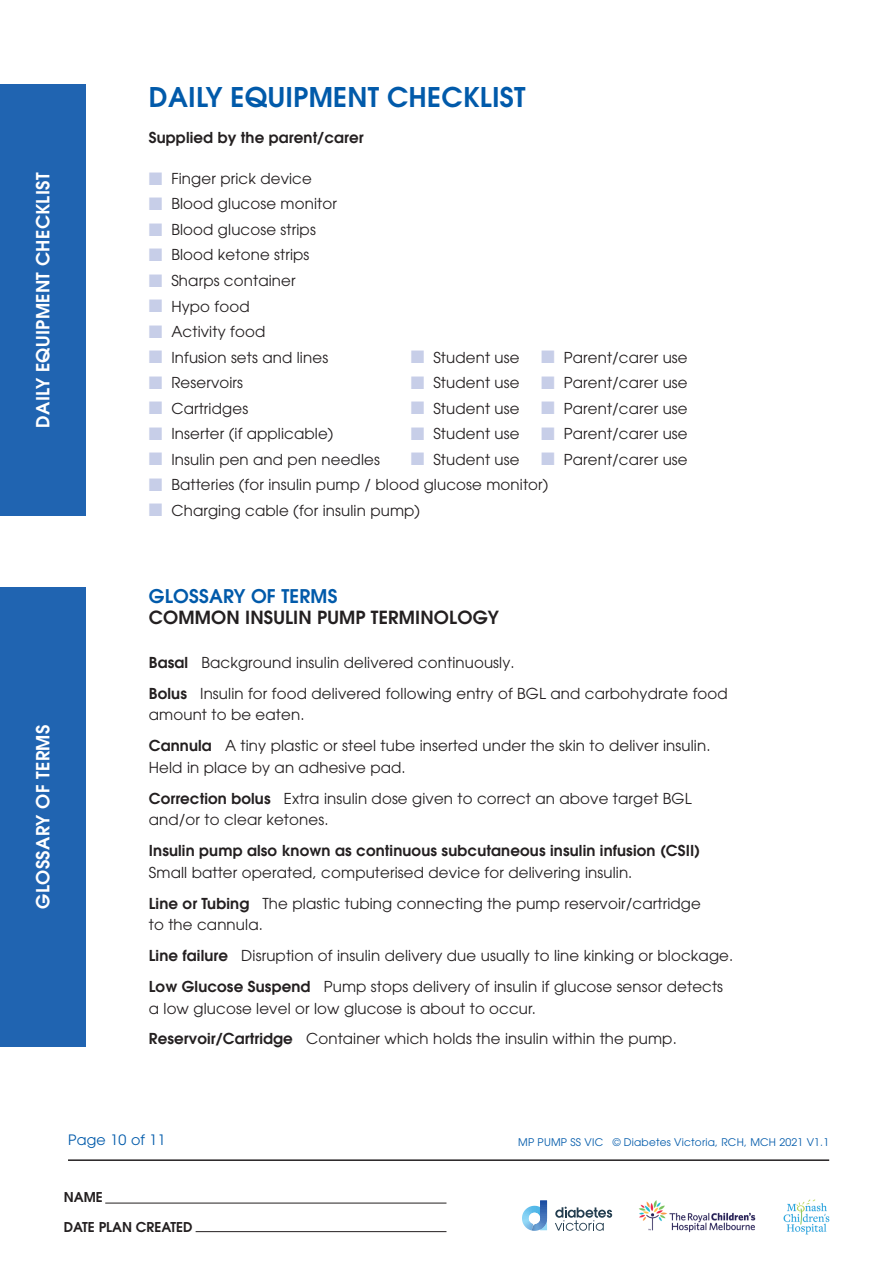
<style>
.page{position:relative;width:893px;height:1263px;background:#fff}
.page>*{position:absolute;margin:0;border:0;box-sizing:border-box;transform-origin:0 0}
.t1{font:600 27px "Avant Garde";letter-spacing:.01em;color:#015aaa}
.t2{font:600 18.75px "Avant Garde";color:#015aaa}
.t3{font:600 18px "Avant Garde";letter-spacing:.02em;color:#fff}
.t4{font:600 18px "Avant Garde";letter-spacing:.01em;color:#231f20}
.t5{font:15px/30.8px "Avant Garde";letter-spacing:.01em;color:#231f20}
.t6{font:600 15px "Avant Garde";letter-spacing:.01em;color:#231f20}
.t7{font:14.25px "Avant Garde";letter-spacing:.02em;color:#015aaa}
.t8{font:600 13.5px "Avant Garde";color:#231f20}
.t9{font:10.5px "Avant Garde";letter-spacing:.02em;color:#015aaa}
.s1{color:#c7cee8}
.s2{font-weight:600}
</style>
<div class="page">
<hr style="left:68px;top:1159px;width:761px;height:2px;background:#231f20">
<div style="left:0;top:84px;width:85px;height:432px;background:#2064b1"></div>
<div style="left:0;top:587px;width:85px;height:459px;background:#2064b1"></div>
<hr style="left:105px;top:1202px;width:341px;height:1px;background:#231f20">
<hr style="left:196px;top:1231px;width:250px;height:1px;background:#231f20">
<svg style="left:555px;top:1207px;width:57px;height:24px"></svg>
<img style="left:532px;top:1230px;width:15px;height:1px">
<svg style="left:522px;top:1200px;width:25px;height:30px"></svg>
<img style="left:783px;top:1199px;width:46px;height:35px">
<img style="left:639px;top:1200px;width:116px;height:33px">
<p class="t3" style="left:31px;top:428px;width:256px;rotate:-90deg">daily equipment checklist</p>
<p class="t3" style="left:31px;top:909px;width:184px;rotate:-90deg">glossary of terms</p>
<h1 class="t1" style="left:149px;top:79px;width:378px">DAILY EQUIPMENT CH ECKLIST</h1>
<p class="t6" style="left:149px;top:128px;width:216px">Supplied by the parent/carer</p>
<p class="t5" style="left:149px;top:163px;width:165px"><span class="s1">■</span> Finger prick device</p>
<p class="t5" style="left:149px;top:189px;width:190px"><span class="s1">■</span> Blood glucose monitor</p>
<p class="t5" style="left:149px;top:214px;width:168px"><span class="s1">■</span> Blood glucose strips</p>
<p class="t5" style="left:149px;top:240px;width:162px"><span class="s1">■</span> Blood ketone strips</p>
<p class="t5" style="left:149px;top:265px;width:148px"><span class="s1">■</span> Sharps container</p>
<p class="t5" style="left:149px;top:291px;width:102px"><span class="s1">■</span> Hypo food</p>
<p class="t5" style="left:149px;top:316px;width:118px"><span class="s1">■</span> Activity food</p>
<p class="t5" style="left:149px;top:342px;width:181px"><span class="s1">■</span> Infusion sets and lines</p>
<p class="t5" style="left:411px;top:342px;width:278px"><span class="s1">■</span> Student use <span class="s1">■</span> Parent/carer use</p>
<p class="t5" style="left:149px;top:367px;width:96px"><span class="s1">■</span> Reservoirs</p>
<p class="t5" style="left:411px;top:367px;width:278px"><span class="s1">■</span> Student use <span class="s1">■</span> Parent/carer use</p>
<p class="t5" style="left:149px;top:393px;width:101px"><span class="s1">■</span> Cartridges</p>
<p class="t5" style="left:411px;top:393px;width:278px"><span class="s1">■</span> Student use <span class="s1">■</span> Parent/carer use</p>
<p class="t5" style="left:149px;top:418px;width:186px"><span class="s1">■</span> Inserter (if applicable)</p>
<p class="t5" style="left:411px;top:418px;width:278px"><span class="s1">■</span> Student use <span class="s1">■</span> Parent/carer use</p>
<p class="t5" style="left:149px;top:444px;width:233px"><span class="s1">■</span> Insulin pen and pen needles</p>
<p class="t5" style="left:411px;top:444px;width:278px"><span class="s1">■</span> Student use <span class="s1">■</span> Parent/carer use</p>
<p class="t5" style="left:149px;top:469px;width:401px"><span class="s1">■</span> Batteries (for insulin pump / blood glucose monitor)</p>
<p class="t5" style="left:149px;top:495px;width:273px"><span class="s1">■</span> Charging cable (for insulin pump)</p>
<p class="t2" style="left:149px;top:583px;width:14px">Glossary</p>
<p class="t2" style="left:251px;top:583px;width:86px">ofterms</p>
<p class="t4" style="left:149px;top:606px;width:352px">COMMON INSULIN PUM P TERMINOLOGY</p>
<p class="t5" style="left:149px;top:647px;width:580px"><span class="s2">Basal</span> Background insulin delivered continuously.<br><span class="s2">Bolus</span> Insulin for food delivered following entry of BGL and carbohydrate food</p>
<p class="t5" style="left:149px;top:699px;width:563px">amount to be eaten.<br><span class="s2">Cannula</span> A tiny plastic or steel tube inserted under the skin to deliver insulin.</p>
<p class="t5" style="left:149px;top:752px;width:544px">Held in place by an adhesive pad.<br><span class="s2">Correction bolus</span> Extra insulin dose given to correct an above target BGL</p>
<p class="t5" style="left:149px;top:804px;width:181px">and/or to clear ketones.</p>
<p class="t6" style="left:149px;top:841px;width:553px">Insulin pump also known as continuous subcutaneous insulin infusion (CSII)</p>
<p class="t5" style="left:149px;top:857px;width:554px">Small batter operated, computerised device for delivering insulin.<br><span class="s2">Line or Tubing</span> The plastic tubing connecting the pump reservoir/cartridge</p>
<p class="t5" style="left:149px;top:909px;width:586px">to the cannula.<br><span class="s2">Line failure</span> Disruption of insulin delivery due usually to line kinking or blockage.<br><span class="s2">Low Glucose Suspend</span> Pump stops delivery of insulin if glucose sensor detects</p>
<p class="t5" style="left:149px;top:993px;width:529px">a low glucose level or low glucose is about to occur.<br><span class="s2">Reservoir/Cartridge</span> Container which holds the insulin within the pump.</p>
<p class="t7" style="left:68px;top:1132px;width:99px">Page 10 of 11</p>
<p class="t9" style="left:518px;top:1136px;width:313px">MP PUMP SS VIC © Diabetes Victoria, RCH, MCH 2021 V1.1</p>
<p class="t8" style="left:64px;top:1188px;width:39px">Name</p>
<p class="t8" style="left:64px;top:1218px;width:18px">Date</p>
<p class="t8" style="left:99px;top:1218px;width:57px">plan created</p>
</div>
